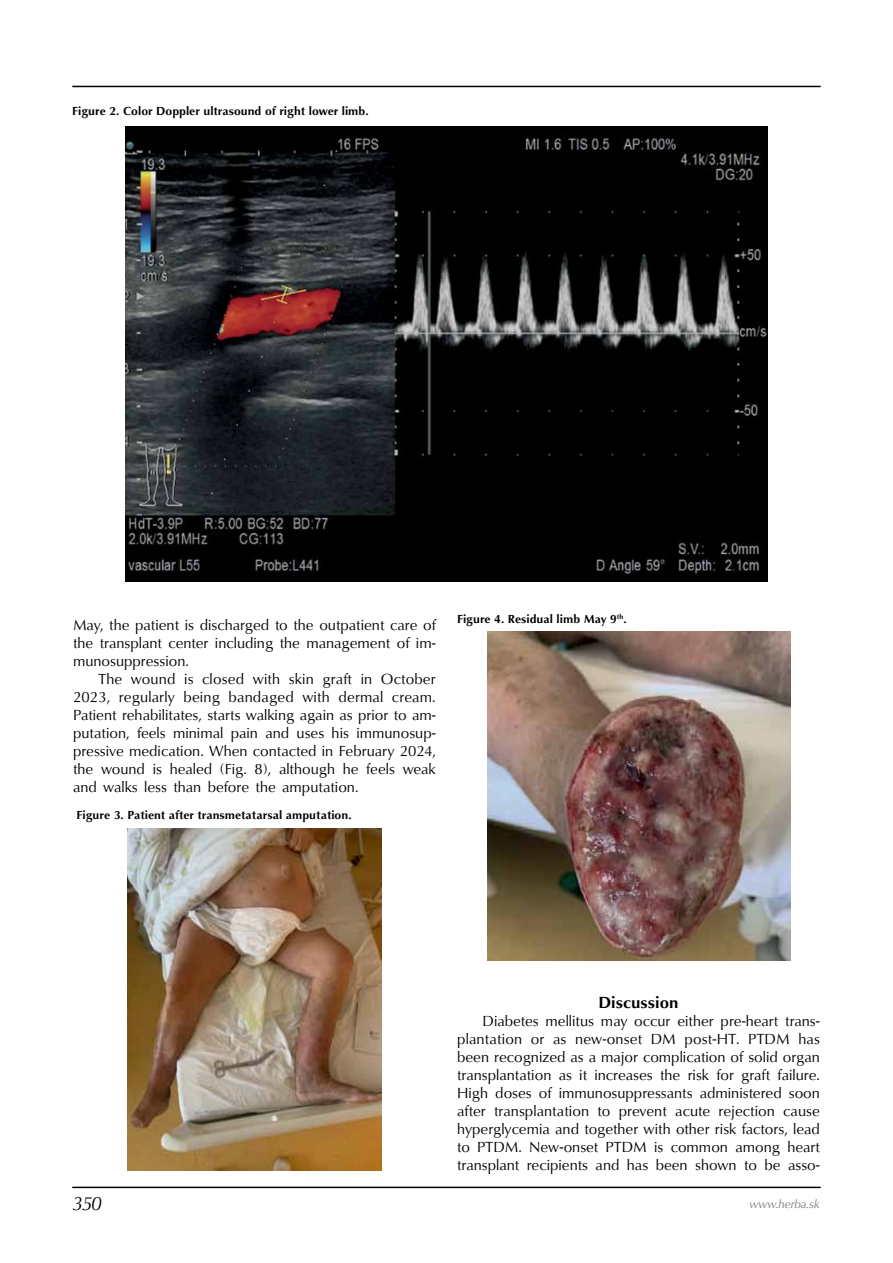
<style>
.page{position:relative;width:893px;height:1263px;background:#fff}
.page>*{position:absolute;margin:0;border:0;box-sizing:border-box;transform-origin:0 0}
.t1{font:700 23.25px "Times New Roman";color:#000}
.t2{font:21.75px "Times New Roman";color:#000}
.t3{font:italic 19.5px "URW Classico TEE";color:#000}
.t4{font:700 16.5px "URW Classico TEE";color:#000}
.t5{font:15px/18px "URW Classico TEE";color:#000;text-align:justify}
.t6{font:700 12px "URW Classico TEE";color:#000}
.t7{font:italic 12px "URW Classico TEE";color:#777e7e}
</style>
<div class="page">
<hr style="left:72px;top:86px;width:749px;height:1px;background:#000">
<hr style="left:72px;top:1187px;width:749px;height:1px;background:#000">
<img style="left:127px;top:828px;width:254px;height:342px">
<img style="left:487px;top:632px;width:303px;height:329px">
<img style="left:125px;top:126px;width:643px;height:455px">
<p class="t6" style="left:72px;top:103px;width:298px">Figure 2. Color Doppler ultrasound of right lower limb.</p>
<p class="t5" style="left:73px;top:616px;width:364px">May, the patient is discharged to the outpatient care of the transplant center including the management of im&shy;munosuppression.</p>
<p class="t5" style="left:73px;top:670px;width:364px;text-indent:26px">The wound is closed with skin graft in October 2023, regularly being bandaged with dermal cream.<br>Patient rehabilitates, starts walking again as prior to am&shy;putation, feels minimal pain and uses his immunosup&shy;pressive medication. When contacted in February 2024, the wound is healed (Fig. 8), although he feels weak and walks less than before the amputation.</p>
<p class="t6" style="left:77px;top:808px;width:276px">Figure 3. Patient after transmetatarsal amputation.</p>
<h2 class="t2" style="left:123px;top:673px;width:118px">May (Fig. 3).</h2>
<h2 class="t2" style="left:123px;top:749px;width:117px">and bandage.</h2>
<p class="t6" style="left:457px;top:612px;width:171px">Figure 4. Residual limb May 9<sup>th</sup>.</p>
<p class="t4" style="left:598px;top:992px;width:82px">Discussion</p>
<p class="t5" style="left:457px;top:1012px;width:364px;text-indent:26px">Diabetes mellitus may occur either pre-heart trans&shy;plantation or as new-onset DM post-HT. PTDM has been recognized as a major complication of solid organ transplantation as it increases the risk for graft failure.<br>High doses of immunosuppressants administered soon after transplantation to prevent acute rejection cause hyperglycemia and together with other risk factors, lead to PTDM. New-onset PTDM is common among heart transplant recipients and has been shown to be asso-</p>
<h1 class="t1" style="left:485px;top:1024px;width:329px">Figure 4. Residual limb May 9th.</h1>
<h3 class="t3" style="left:73px;top:1191px;width:30px">350</h3>
<p class="t7" style="left:749px;top:1197px;width:72px">www.herba.sk</p>
</div>
